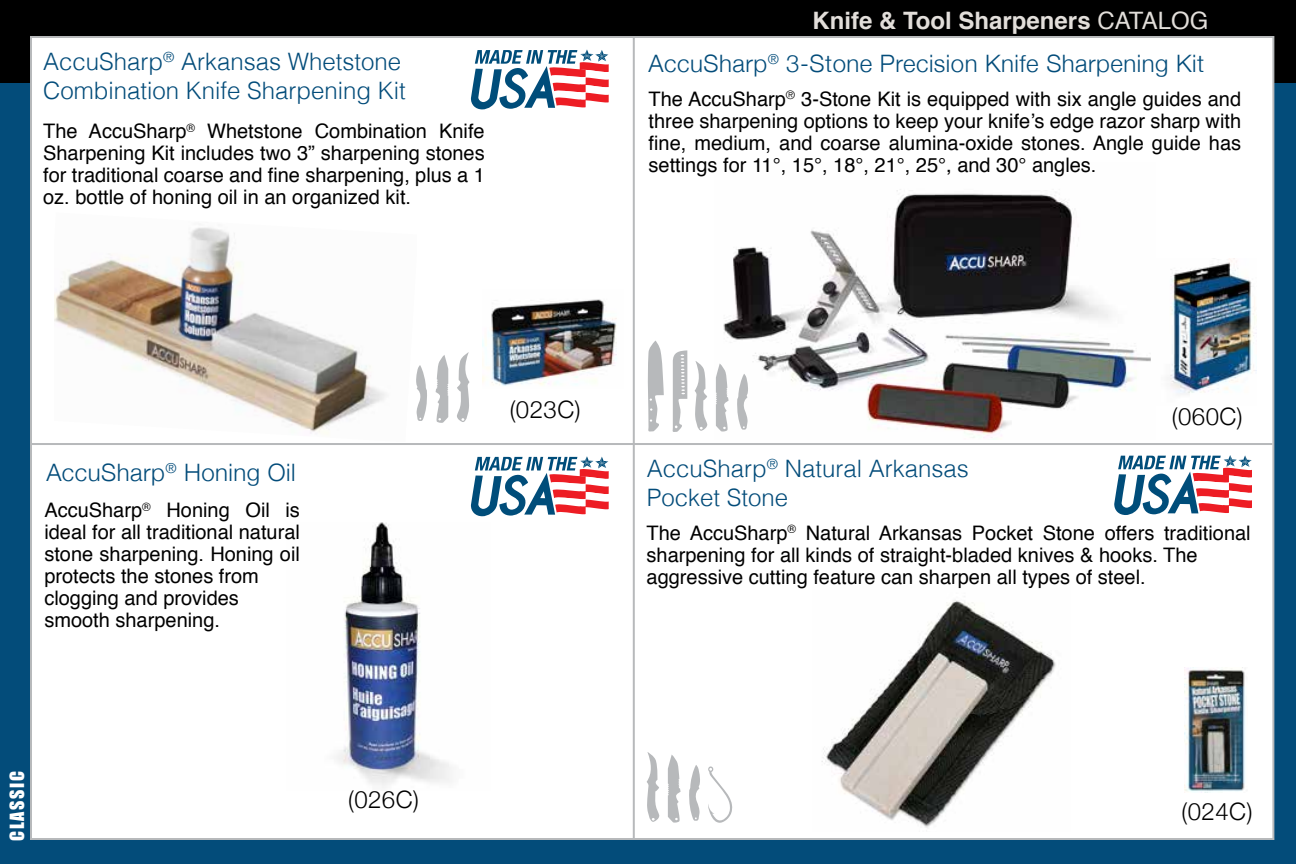
<style>
.page{position:relative;width:1296px;height:864px;background:#fff}
.page>*{position:absolute;margin:0;border:0;box-sizing:border-box;transform-origin:0 0}
.t1{font:300 24px/28.8px "Helvetica";color:#034c7a}
.t2{font:300 24px "Helvetica Neue";letter-spacing:.02em;color:#034c7a}
.t3{font:700 24px "Helvetica";color:#e2deda}
.t4{font:300 24px "Helvetica Neue";letter-spacing:.02em;color:#000}
.t5{font:20px/22px "Helvetica";color:#000;text-align:justify}
.t6{font:18px "Impact";letter-spacing:.09em;color:#fff}
.s1{font-weight:400}
.s2{font-family:"Helvetica Neue"}
</style>
<div class="page">
<div style="left:0;top:0;width:1296px;height:120px;background:#000"></div>
<div style="left:0;top:83px;width:1296px;height:781px;background:#034c7a"></div>
<div style="left:30px;top:36px;width:1244px;height:804px;background:#fff;border:2px solid #b7b9bb"></div>
<img style="left:723px;top:189px;width:428px;height:251px">
<hr style="left:30px;top:443px;width:1242px;height:2px;background:#b7b9bb">
<svg style="left:471px;top:456px;width:138px;height:60px"></svg>
<hr style="left:633px;top:36px;width:2px;height:804px;background:#b7b9bb">
<img style="left:821px;top:600px;width:235px;height:228px">
<img style="left:483px;top:299px;width:134px;height:87px">
<img style="left:1184px;top:668px;width:61px;height:124px">
<img style="left:336px;top:522px;width:115px;height:266px">
<img style="left:54px;top:227px;width:332px;height:208px">
<svg style="left:471px;top:49px;width:138px;height:60px"></svg>
<svg style="left:1114px;top:455px;width:138px;height:60px"></svg>
<svg style="left:668px;top:755px;width:13px;height:68px"></svg>
<svg style="left:689px;top:765px;width:11px;height:56px"></svg>
<svg style="left:647px;top:752px;width:13px;height:70px"></svg>
<svg style="left:708px;top:766px;width:24px;height:57px"></svg>
<svg style="left:716px;top:363px;width:13px;height:69px"></svg>
<svg style="left:737px;top:374px;width:11px;height:56px"></svg>
<svg style="left:695px;top:361px;width:13px;height:70px"></svg>
<svg style="left:647px;top:341px;width:17px;height:91px"></svg>
<svg style="left:672px;top:350px;width:15px;height:82px"></svg>
<svg style="left:435px;top:355px;width:13px;height:68px"></svg>
<svg style="left:416px;top:365px;width:11px;height:56px"></svg>
<svg style="left:457px;top:352px;width:13px;height:70px"></svg>
<img style="left:1170px;top:258px;width:86px;height:136px">
<p class="t3" style="left:812px;top:1px;width:398px">Knife &amp; Tool Sharpeners <span class="s1">CATALOG</span></p>
<p class="t1" style="left:43px;top:45px;width:364px">AccuSharp<sup>®</sup> Arkansas Whetstone<br>Combination Knife Sharpening Kit</p>
<p class="t2" style="left:649px;top:44px;width:557px">AccuSharp<sup>®</sup> 3-Stone Precision Knife Sharpening Kit</p>
<p class="t5" style="left:649px;top:89px;width:594px">The AccuSharp<sup>®</sup> 3-Stone Kit is equipped with six angle guides and three sharpening options to keep your knife’s edge razor sharp with fine, medium, and coarse alumina-oxide stones. Angle guide has settings for 11<span class="s2">°</span>, 15<span class="s2">°</span>, 18<span class="s2">°</span>, 21<span class="s2">°</span>, 25<span class="s2">°,</span> and 30<span class="s2">°</span> angles.</p>
<p class="t5" style="left:43px;top:121px;width:443px">The AccuSharp<sup>®</sup> Whetstone Combination Knife Sharpening Kit includes two 3” sharpening stones for traditional coarse and fine sharpening, plus a 1 oz. bottle of honing oil in an organized kit.</p>
<p class="t2" style="left:46px;top:454px;width:251px">AccuSharp<sup>®</sup> Honing Oil</p>
<p class="t5" style="left:44px;top:500px;width:257px;text-align:left">AccuSharp<sup>®</sup> Honing Oil is ideal for all traditional natural stone sharpening. Honing oil protects the stones from clogging and provides smooth sharpening.</p>
<p class="t6" style="left:3px;top:841px;width:71px;rotate:-90deg">CLASSIC</p>
<p class="t4" style="left:348px;top:780px;width:72px">(026C)</p>
<p class="t4" style="left:510px;top:390px;width:72px">(023C)</p>
<p class="t1" style="left:647px;top:453px;width:323px">AccuSharp<sup>®</sup> Natural Arkansas<br>Pocket Stone</p>
<p class="t4" style="left:1172px;top:397px;width:72px">(060C)</p>
<p class="t5" style="left:647px;top:523px;width:606px;text-align:left">The AccuSharp<sup>®</sup> Natural Arkansas Pocket Stone offers traditional sharpening for all kinds of straight-bladed knives &amp; hooks. The aggressive cutting feature can sharpen all types of steel.</p>
<p class="t4" style="left:1182px;top:792px;width:72px">(024C)</p>
</div>
